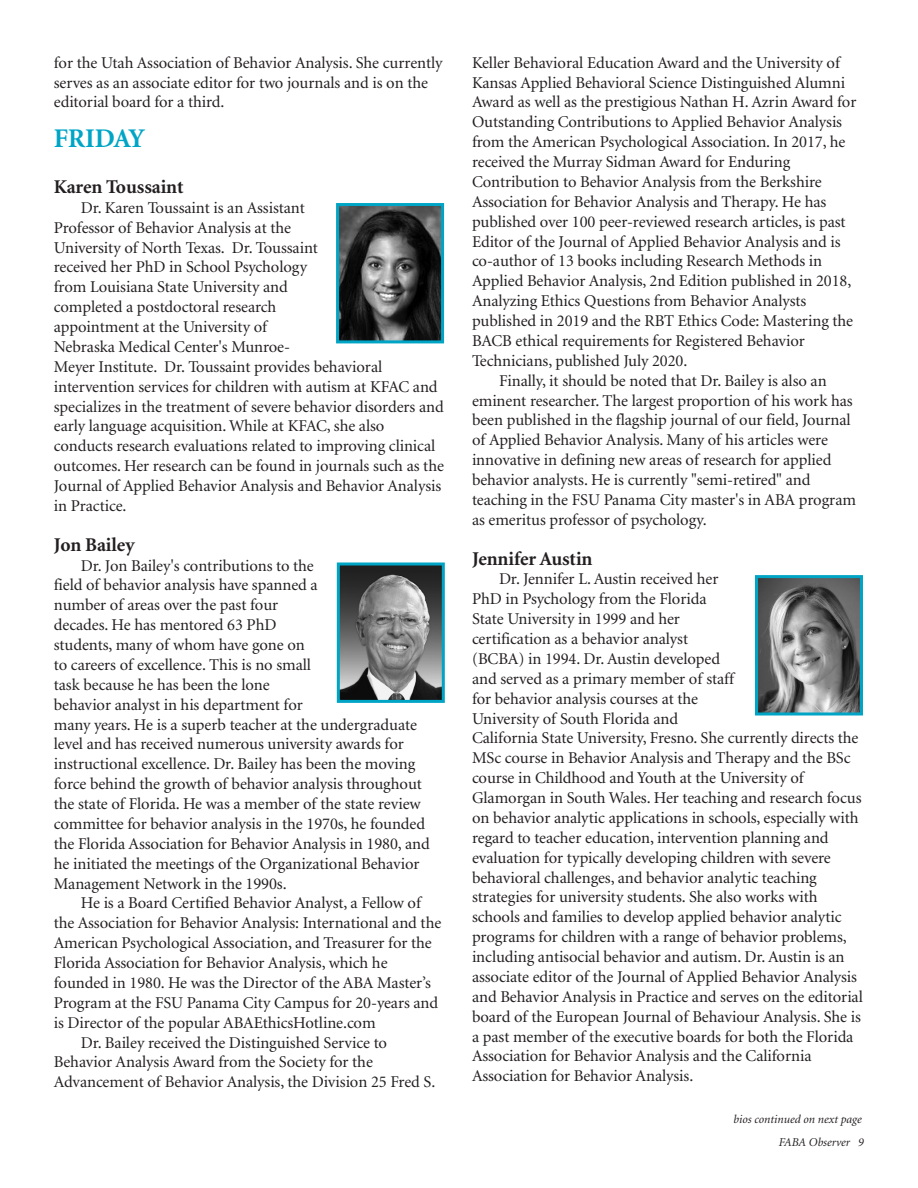
<style>
.page{position:relative;width:918px;height:1188px;background:#fff}
.page>*{position:absolute;margin:0;border:0;box-sizing:border-box;transform-origin:0 0}
.t1{font:700 27px "Minion";letter-spacing:-.005em;color:#00a5c6}
.t2{font:700 19.5px "Minion";letter-spacing:-.005em;color:#231f20}
.t3{font:16.5px/19.8px "Minion";letter-spacing:-.005em;color:#231f20}
.t4{font:italic 12px/23.5px "Minion";color:#231f20;text-align:right}
</style>
<div class="page">
<img style="left:341px;top:566px;width:100px;height:133px">
<div style="left:337px;top:562px;width:108px;height:141px;border:3px solid #00a5c6"></div>
<img style="left:759px;top:579px;width:100px;height:133px">
<div style="left:755px;top:575px;width:108px;height:141px;border:3px solid #00a5c6"></div>
<img style="left:340px;top:207px;width:100px;height:132px">
<div style="left:336px;top:203px;width:108px;height:140px;border:3px solid #00a5c6"></div>
<p class="t3" style="left:54px;top:54px;width:390px">for the Utah Association of Behavior Analysis. She currently serves as an associate editor for two journals and is on the editorial board for a third.</p>
<h1 class="t1" style="left:54px;top:128px;width:93px">FRIDAY</h1>
<p class="t2" style="left:54px;top:179px;width:131px">Karen Toussaint</p>
<p class="t3" style="left:54px;top:199px;width:392px;text-indent:27px">Dr. Karen Toussaint is an Assistant<br>Professor of Behavior Analysis at the<br>University of North Texas. Dr. Toussaint<br>received her PhD in School Psychology<br>from Louisiana State University and<br>completed a postdoctoral research<br>appointment at the University of<br>Nebraska Medical Center's Munroe-<br>Meyer Institute. Dr. Toussaint provides behavioral intervention services for children with autism at KFAC and specializes in the treatment of severe behavior disorders and early language acquisition. While at KFAC, she also conducts research evaluations related to improving clinical outcomes. Her research can be found in journals such as the Journal of Applied Behavior Analysis and Behavior Analysis in Practice.</p>
<p class="t2" style="left:54px;top:537px;width:82px">Jon Bailey</p>
<p class="t3" style="left:54px;top:557px;width:377px;text-indent:27px">Dr. Jon Bailey's contributions to the<br>field of behavior analysis have spanned a<br>number of areas over the past four<br>decades. He has mentored 63 PhD<br>students, many of whom have gone on<br>to careers of excellence. This is no small<br>task because he has been the lone<br>behavior analyst in his department for<br>many years. He is a superb teacher at the undergraduate level and has received numerous university awards for instructional excellence. Dr. Bailey has been the moving force behind the growth of behavior analysis throughout the state of Florida. He was a member of the state review committee for behavior analysis in the 1970s, he founded the Florida Association for Behavior Analysis in 1980, and he initiated the meetings of the Organizational Behavior Management Network in the 1990s.</p>
<p class="t3" style="left:81px;top:895px;width:342px">He is a Board Certified Behavior Analyst, a Fellow of</p>
<p class="t3" style="left:54px;top:915px;width:389px">the Association for Behavior Analysis: International and the</p>
<p class="t3" style="left:54px;top:934px;width:380px">American Psychological Association, and Treasurer for the</p>
<p class="t3" style="left:54px;top:954px;width:335px">Florida Association for Behavior Analysis, which he</p>
<p class="t3" style="left:54px;top:974px;width:379px">founded in 1980. He was the Director of the ABA Master’s</p>
<p class="t3" style="left:54px;top:994px;width:386px">Program at the FSU Panama City Campus for 20-years and</p>
<p class="t3" style="left:54px;top:1014px;width:323px">is Director of the popular ABAEthicsHotline.com</p>
<p class="t3" style="left:81px;top:1034px;width:308px">Dr. Bailey received the Distinguished Service to</p>
<p class="t3" style="left:54px;top:1054px;width:321px">Behavior Analysis Award from the Society for the</p>
<p class="t3" style="left:54px;top:1074px;width:383px">Advancement of Behavior Analysis, the Division 25 Fred S.</p>
<p class="t3" style="left:472px;top:54px;width:369px">Keller Behavioral Education Award and the University of</p>
<p class="t3" style="left:472px;top:74px;width:375px">Kansas Applied Behavioral Science Distinguished Alumni</p>
<p class="t3" style="left:472px;top:94px;width:386px">Award as well as the prestigious Nathan H. Azrin Award for</p>
<p class="t3" style="left:472px;top:114px;width:372px">Outstanding Contributions to Applied Behavior Analysis</p>
<p class="t3" style="left:472px;top:133px;width:375px">from the American Psychological Association. In 2017, he</p>
<p class="t3" style="left:472px;top:153px;width:320px">received the Murray Sidman Award for Enduring</p>
<p class="t3" style="left:472px;top:173px;width:351px">Contribution to Behavior Analysis from the Berkshire</p>
<p class="t3" style="left:472px;top:193px;width:356px">Association for Behavior Analysis and Therapy. He has</p>
<p class="t3" style="left:472px;top:213px;width:375px">published over 100 peer-reviewed research articles, is past</p>
<p class="t3" style="left:472px;top:233px;width:370px">Editor of the Journal of Applied Behavior Analysis and is</p>
<p class="t3" style="left:472px;top:253px;width:352px">co-author of 13 books including Research Methods in</p>
<p class="t3" style="left:472px;top:273px;width:381px">Applied Behavior Analysis, 2nd Edition published in 2018,</p>
<p class="t3" style="left:472px;top:292px;width:336px">Analyzing Ethics Questions from Behavior Analysts</p>
<p class="t3" style="left:472px;top:312px;width:383px">published in 2019 and the RBT Ethics Code: Mastering the</p>
<p class="t3" style="left:472px;top:332px;width:335px">BACB ethical requirements for Registered Behavior</p>
<p class="t3" style="left:472px;top:352px;width:217px">Technicians, published July 2020.</p>
<p class="t3" style="left:499px;top:372px;width:329px">Finally, it should be noted that Dr. Bailey is also an</p>
<p class="t3" style="left:472px;top:392px;width:382px">eminent researcher. The largest proportion of his work has</p>
<p class="t3" style="left:472px;top:412px;width:380px">been published in the flagship journal of our field, Journal</p>
<p class="t3" style="left:472px;top:432px;width:357px">of Applied Behavior Analysis. Many of his articles were</p>
<p class="t3" style="left:472px;top:451px;width:361px">innovative in defining new areas of research for applied</p>
<p class="t3" style="left:472px;top:471px;width:340px">behavior analysts. He is currently "semi-retired" and</p>
<p class="t3" style="left:472px;top:491px;width:386px">teaching in the FSU Panama City master's in ABA program</p>
<p class="t3" style="left:472px;top:511px;width:236px">as emeritus professor of psychology.</p>
<p class="t2" style="left:472px;top:551px;width:122px">Jennifer Austin</p>
<p class="t3" style="left:472px;top:571px;width:392px;text-indent:27px">Dr. Jennifer L. Austin received her<br>PhD in Psychology from the Florida<br>State University in 1999 and her<br>certification as a behavior analyst<br>(BCBA) in 1994. Dr. Austin developed<br>and served as a primary member of staff<br>for behavior analysis courses at the<br>University of South Florida and<br>California State University, Fresno. She currently directs the MSc course in Behavior Analysis and Therapy and the BSc course in Childhood and Youth at the University of Glamorgan in South Wales. Her teaching and research focus on behavior analytic applications in schools, especially with regard to teacher education, intervention planning and evaluation for typically developing children with severe behavioral challenges, and behavior analytic teaching strategies for university students. She also works with schools and families to develop applied behavior analytic programs for children with a range of behavior problems, including antisocial behavior and autism. Dr. Austin is an associate editor of the Journal of Applied Behavior Analysis and Behavior Analysis in Practice and serves on the editorial board of the European Journal of Behaviour Analysis. She is a past member of the executive boards for both the Florida Association for Behavior Analysis and the California Association for Behavior Analysis.</p>
<p class="t4" style="left:734px;top:1108px;width:132px">bios continued on next page<br>FABA Observer 9</p>
</div>
